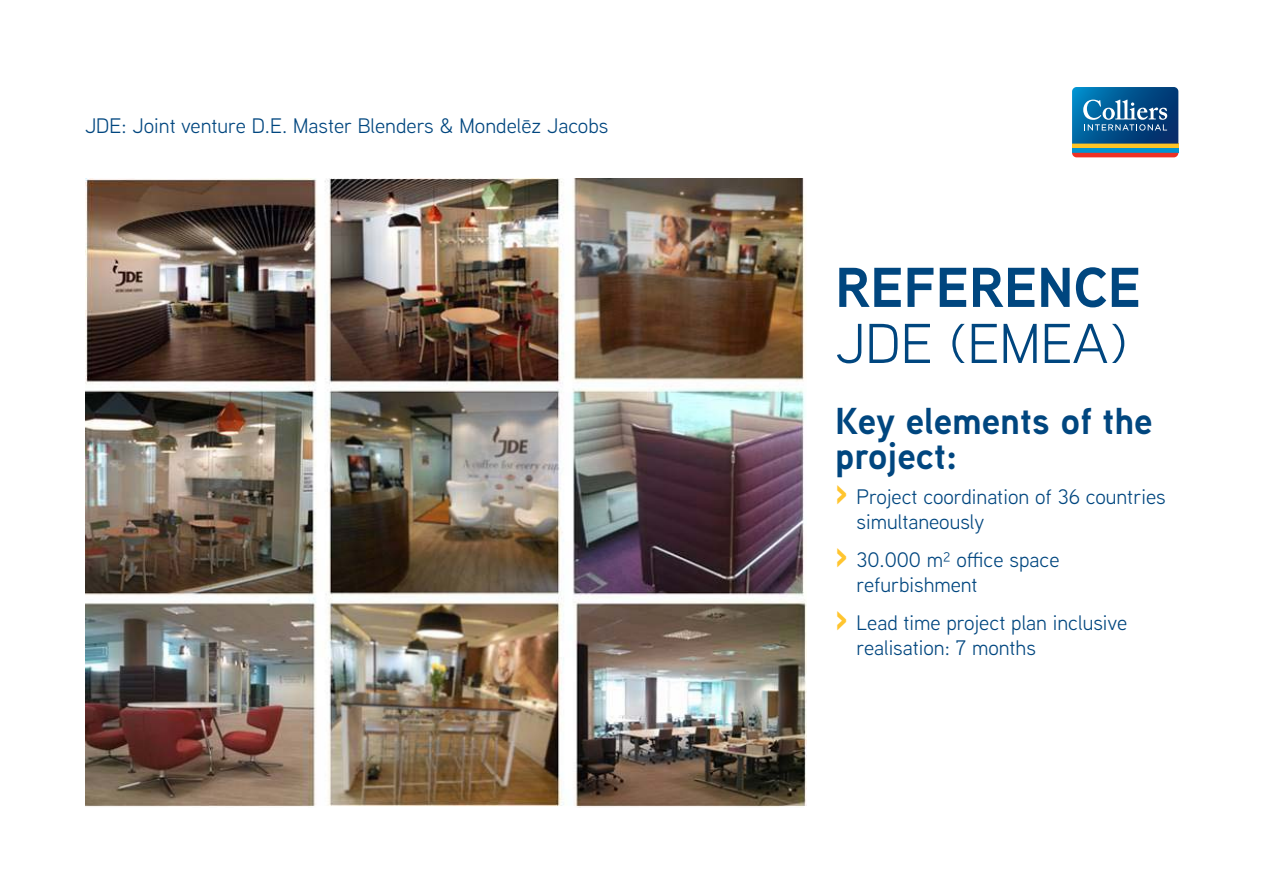
<style>
.page{position:relative;width:1263px;height:893px;background:#fff}
.page>*{position:absolute;margin:0;border:0;box-sizing:border-box;transform-origin:0 0}
.t1{font:700 56.1px "Aaux Next";color:#00467f}
.t2{font:56.1px "Aaux Next";color:#00467f}
.t3{font:700 37.5px/34.5px "Aaux Next";color:#00467f}
.t4{font:21px/25.2px "Aaux Next";color:#00467f}
.s1{font-weight:900;font-size:37.5px;color:#ffc52f}
</style>
<div class="page">
<svg style="left:1072px;top:87px;width:107px;height:71px;background:#3a6d90"></svg>
<img style="left:85px;top:178px;width:721px;height:629px">
<p class="t4" style="left:85px;top:113px;width:525px">JDE: Joint venture D.E. Master Blenders &amp; Mondelēz Jacobs</p>
<h1 class="t1" style="left:835px;top:248px;width:307px">REFERENCE</h1>
<h1 class="t2" style="left:835px;top:306px;width:293px">JDE (EMEA)</h1>
<h2 class="t3" style="left:835px;top:403px;width:319px">Key elements of the project:</h2>
<p class="t4" style="left:856px;top:483px;width:311px;text-indent:-21px"><span class="s1">›</span> Project coordination of 36 countries simultaneously</p>
<p class="t4" style="left:856px;top:546px;width:204px;text-indent:-21px"><span class="s1">›</span> 30.000 m² office space refurbishment</p>
<p class="t4" style="left:856px;top:609px;width:272px;text-indent:-21px"><span class="s1">›</span> Lead time project plan inclusive realisation: 7 months</p>
</div>
